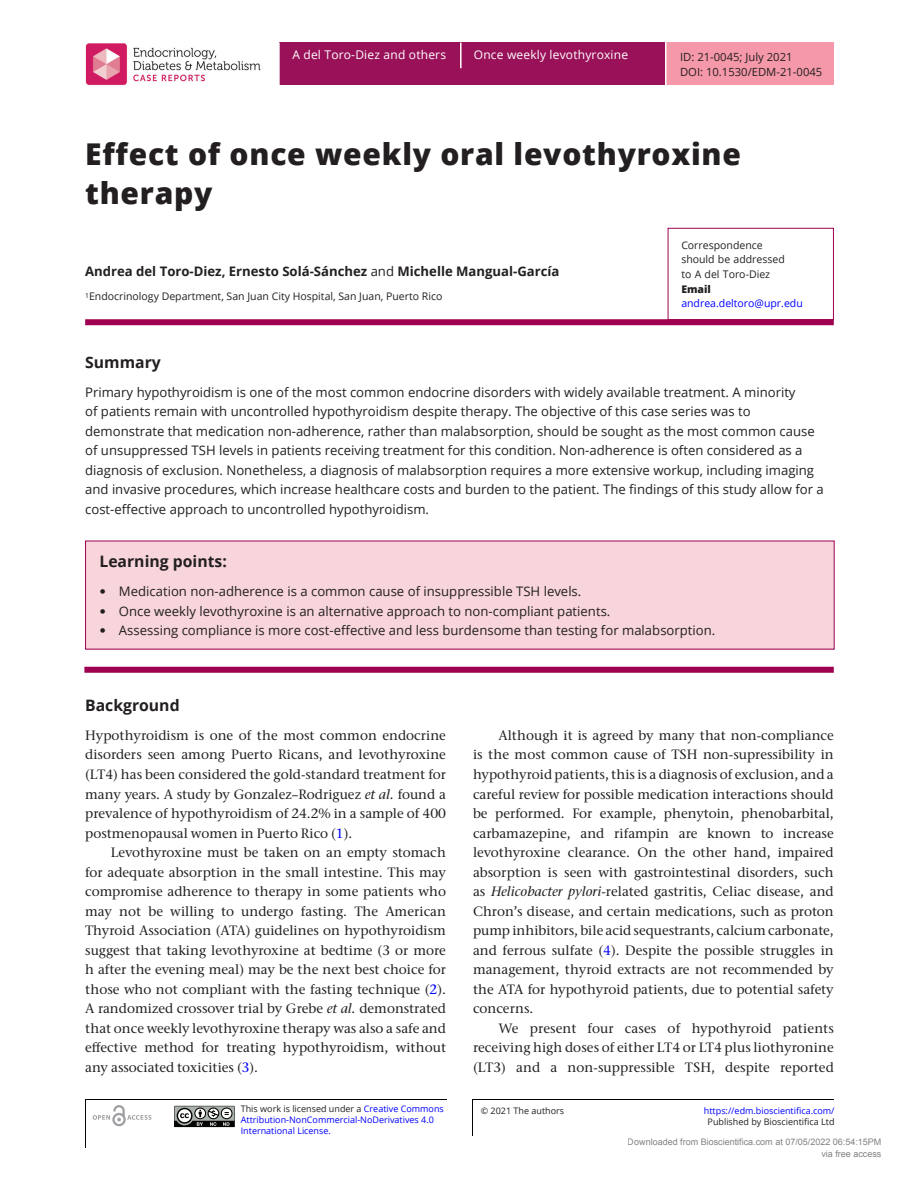
<style>
.page{position:relative;width:919px;height:1187px;background:#fff}
.page>*{position:absolute;margin:0;border:0;box-sizing:border-box;transform-origin:0 0}
.CT{font:800 30px/39px "Open Sans";letter-spacing:.025em;color:#231f20}
.H1_Rule{font:700 15.75px "Open Sans";color:#231f20}
.ABS_H{font:700 15.75px "Open Sans";color:#231f20}
.TXI{font:500 13.5px/19.5px "Stone Serif ITC Pro";color:#231f20;text-align:justify}
.TXT{font:500 13.5px/19.5px "Stone Serif ITC Pro";color:#231f20;text-align:justify}
.ABS_TXT{font:13.2px/19.5px "Open Sans";color:#231f20}
.AU{font:700 13.2px "Open Sans";color:#231f20}
.Article_Title{font:12px "Open Sans";letter-spacing:.015em;color:#fff}
.Author_Name{font:12px "Open Sans";letter-spacing:.015em;color:#fff}
.t1{font:11.25px/14.1px "Open Sans";color:#231f20}
.Address{font:10.5px "Open Sans";color:#231f20}
.Corres{font:10.5px "Open Sans";color:#231f20}
.Corres-2{font:10.5px "Open Sans";color:#00f}
.Corres-3{font:800 10.5px "Open Sans";color:#231f20}
.t2{font:9px/10.5px "Open Sans";color:#00f}
.t3{font:9px/12px "Arial";color:rgb(0 0 0/.5);text-align:right}
.t4{font:9px "Open Sans";color:#231f20}
.s1{font-weight:400}
.s2{font-family:"Frutiger LT Std"}
.s3{font-style:italic}
.s4{color:#00f}
.s5{color:#231f20}
</style>
<div class="page">
<div style="left:280px;top:43px;width:385px;height:42px;background:#991259"></div>
<div style="left:666px;top:43px;width:167px;height:42px;background:#f598a9"></div>
<svg style="left:460px;top:43px;width:1px;height:25px"></svg>
<img style="left:85px;top:43px;width:176px;height:42px">
<hr style="left:85px;top:1099px;width:1px;height:48px;background:#040503">
<hr style="left:472px;top:1099px;width:1px;height:36px;background:#050504">
<hr style="left:85px;top:1098px;width:361px;height:1px;background:#050504">
<hr style="left:472px;top:1099px;width:361px;height:1px;background:#050504">
<svg style="left:174px;top:1105px;width:61px;height:23px"></svg>
<svg style="left:93px;top:1105px;width:58px;height:21px"></svg>
<div style="left:85px;top:319px;width:748px;height:6px;background:#9e0151"></div>
<div style="left:667px;top:228px;width:166px;height:92px;border:1px solid #9e0151"></div>
<div style="left:86px;top:541px;width:748px;height:108px;background:#f7d5db"></div>
<div style="left:84px;top:666px;width:749px;height:6px;background:#9e0151"></div>
<p class="Author_Name" style="left:292px;top:47px;width:155px">A del Toro-Diez and others</p>
<p class="Article_Title" style="left:474px;top:47px;width:156px">Once weekly levothyroxine</p>
<p class="t1" style="left:680px;top:50px;width:144px">ID: 21-0045; July 2021<br>DOI: 10.1530/EDM-21-0045</p>
<p class="CT" style="left:85px;top:133px;width:657px">Effect of once weekly oral levothyroxine therapy</p>
<p class="AU" style="left:85px;top:262px;width:476px">Andrea del Toro-Diez, Ernesto Solá-Sánchez <span class="s1">and</span> Michelle Mangual-García</p>
<p class="Address" style="left:85px;top:289px;width:358px"><sup>1</sup>Endocrinology Department, San Juan City Hospital, San Juan, Puerto Rico</p>
<p class="Corres" style="left:681px;top:238px;width:83px">Correspondence</p>
<p class="Corres" style="left:681px;top:252px;width:105px">should be addressed</p>
<p class="Corres" style="left:681px;top:267px;width:90px">to A del Toro-Diez</p>
<p class="Corres-3" style="left:681px;top:281px;width:31px">Email</p>
<p class="Corres-2" style="left:681px;top:296px;width:123px">andrea.deltoro@upr.edu</p>
<p class="ABS_H" style="left:85px;top:351px;width:77px">Summary</p>
<p class="ABS_TXT" style="left:85px;top:381px;width:740px">Primary hypothyroidism is one of the most common endocrine disorders with widely available treatment. A minority<br>of patients remain with uncontrolled hypothyroidism despite therapy. The objective of this case series was to demonstrate that medication non-adherence, rather than malabsorption, should be sought as the most common cause of unsuppressed TSH levels in patients receiving treatment for this condition. Non-adherence is often considered as a diagnosis of exclusion. Nonetheless, a diagnosis of malabsorption requires a more extensive workup, including imaging and invasive procedures, which increase healthcare costs and burden to the patient. The findings of this study allow for a cost-effective approach to uncontrolled hypothyroidism.</p>
<h1 class="H1_Rule" style="left:99px;top:550px;width:129px">Learning points:</h1>
<p class="ABS_TXT" style="left:99px;top:581px;width:483px"><span class="s2">•</span> Medication non-adherence is a common cause of insuppressible TSH levels.</p>
<p class="ABS_TXT" style="left:99px;top:600px;width:512px"><span class="s2">•</span> Once weekly levothyroxine is an alternative approach to non-compliant patients.</p>
<p class="ABS_TXT" style="left:99px;top:620px;width:617px"><span class="s2">•</span> Assessing compliance is more cost-effective and less burdensome than testing for malabsorption.</p>
<p class="H1_Rule" style="left:85px;top:693px;width:96px">Background</p>
<p class="TXT" style="left:85px;top:725px;width:362px">Hypothyroidism is one of the most common endocrine disorders seen among Puerto Ricans, and levothyroxine (LT4) has been considered the gold-standard treatment for many years. A study by Gonzalez–Rodriguez <span class="s3">et al.</span> found a prevalence of hypothyroidism of 24.2% in a sample of 400 postmenopausal women in Puerto Rico (<span class="s4">1</span>).</p>
<p class="TXI" style="left:85px;top:842px;width:362px;text-indent:26px">Levothyroxine must be taken on an empty stomach for adequate absorption in the small intestine. This may compromise adherence to therapy in some patients who may not be willing to undergo fasting. The American Thyroid Association (ATA) guidelines on hypothyroidism suggest that taking levothyroxine at bedtime (3 or more h after the evening meal) may be the next best choice for those who not compliant with the fasting technique (<span class="s4">2</span>).<br>A randomized crossover trial by Grebe <span class="s3">et al.</span> demonstrated that once weekly levothyroxine therapy was also a safe and effective method for treating hypothyroidism, without any associated toxicities (<span class="s4">3</span>).</p>
<p class="TXI" style="left:473px;top:725px;width:362px;text-indent:26px">Although it is agreed by many that non-compliance is the most common cause of TSH non-supressibility in hypothyroid patients, this is a diagnosis of exclusion, and a careful review for possible medication interactions should be performed. For example, phenytoin, phenobarbital, carbamazepine, and rifampin are known to increase levothyroxine clearance. On the other hand, impaired absorption is seen with gastrointestinal disorders, such as <span class="s3">Helicobacter pylori</span>-related gastritis, Celiac disease, and Chron’s disease, and certain medications, such as proton pump inhibitors, bile acid sequestrants, calcium carbonate, and ferrous sulfate (<span class="s4">4</span>). Despite the possible struggles in management, thyroid extracts are not recommended by the ATA for hypothyroid patients, due to potential safety concerns.</p>
<p class="TXI" style="left:473px;top:1018px;width:362px;text-indent:26px">We present four cases of hypothyroid patients receiving high doses of either LT4 or LT4 plus liothyronine (LT3) and a non-suppressible TSH, despite reported</p>
<p class="t2" style="left:241px;top:1103px;width:204px"><span class="s5">This work is licensed under a</span> Creative Commons<br>Attribution-NonCommercial-NoDerivatives 4.0<br>International License.</p>
<p class="t4" style="left:481px;top:1103px;width:85px">© 2021 The authors</p>
<p class="t2" style="left:703px;top:1104px;width:132px">https://edm.bioscientifica.com/</p>
<p class="t4" style="left:707px;top:1115px;width:128px">Published by Bioscientifica Ltd</p>
<p class="t3" style="left:627px;top:1135px;width:255px">Downloaded from Bioscientifica.com at 07/05/2022 06:54:15PM via free access</p>
</div>
